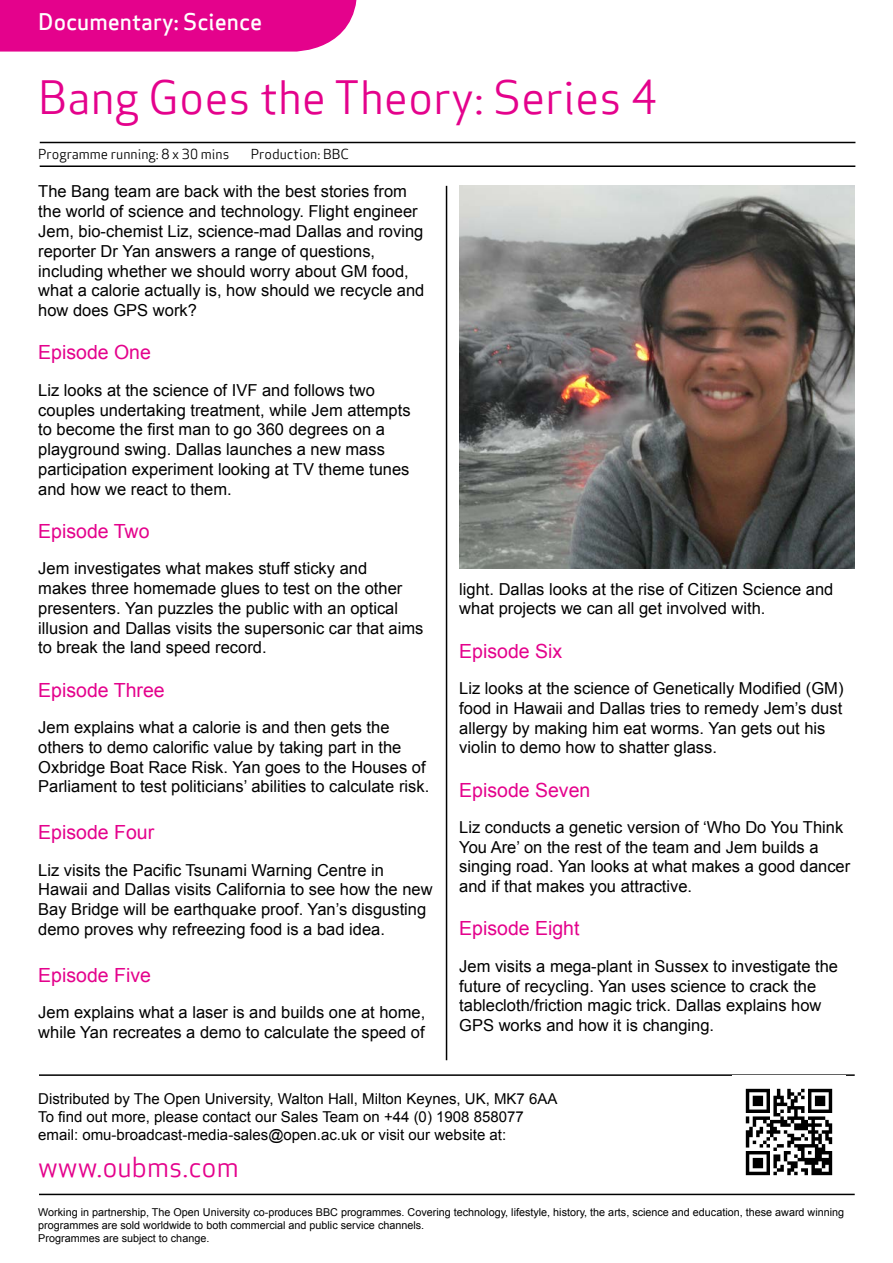
<style>
.page{position:relative;width:893px;height:1263px;background:#fff}
.page>*{position:absolute;margin:0;border:0;box-sizing:border-box;transform-origin:0 0}
.t1{font:45px "Apex Sans Book T";color:#e4028c}
.t2{font:27px "Apex Sans Book T";color:#e4028c}
.t3{font:22.5px "Apex Sans Medium T";color:#fff}
.t4{font:19.5px "Arial";color:#e4028c}
.t5{font:16.5px/19.8px "Arial";color:#000}
.t6{font:15px/18px "Arial";color:#000}
.t7{font:13.5px "Apex Sans Book T";color:#000}
.t8{font:10.8px/12.9px "Arial";color:#000}
</style>
<div class="page">
<div style="left:0;top:0;width:357px;height:52px;background:#e4028c"></div>
<hr style="left:40px;top:142px;width:815px;height:1px;background:#000">
<hr style="left:40px;top:165px;width:815px;height:2px;background:#000">
<hr style="left:39px;top:1074px;width:816px;height:2px;background:#000">
<hr style="left:39px;top:1194px;width:816px;height:1px;background:#000">
<hr style="left:446px;top:186px;width:1px;height:874px;background:#000">
<img style="left:459px;top:185px;width:396px;height:383px">
<img style="left:745px;top:1088px;width:88px;height:88px">
<h3 class="t3" style="left:38px;top:7px;width:226px">Documentary: Science</h3>
<h1 class="t1" style="left:38px;top:69px;width:621px">Bang Goes the Theory: Series 4</h1>
<p class="t7" style="left:38px;top:145px;width:193px">Programme running: 8 x 30 mins</p>
<p class="t7" style="left:251px;top:145px;width:100px">Production: BBC</p>
<p class="t5" style="left:38px;top:182px;width:388px">The Bang team are back with the best stories from the world of science and technology. Flight engineer Jem, bio-chemist Liz, science-mad Dallas and roving reporter Dr Yan answers a range of questions, including whether we should worry about GM food, what a calorie actually is, how should we recycle and how does GPS work?</p>
<p class="t4" style="left:38px;top:340px;width:114px">Episode One</p>
<p class="t5" style="left:38px;top:380px;width:374px">Liz looks at the science of IVF and follows two couples undertaking treatment, while Jem attempts to become the first man to go 360 degrees on a playground swing. Dallas launches a new mass participation experiment looking at TV theme tunes and how we react to them.</p>
<p class="t4" style="left:38px;top:518px;width:113px">Episode Two</p>
<p class="t5" style="left:38px;top:559px;width:387px">Jem investigates what makes stuff sticky and<br>makes three homemade glues to test on the other presenters. Yan puzzles the public with an optical illusion and Dallas visits the supersonic car that aims to break the land speed record.</p>
<p class="t4" style="left:38px;top:677px;width:128px">Episode Three</p>
<p class="t5" style="left:38px;top:717px;width:392px">Jem explains what a calorie is and then gets the others to demo calorific value by taking part in the Oxbridge Boat Race Risk. Yan goes to the Houses of Parliament to test politicians’ abilities to calculate risk.</p>
<p class="t4" style="left:38px;top:819px;width:117px">Episode Four</p>
<p class="t5" style="left:38px;top:860px;width:396px">Liz visits the Pacific Tsunami Warning Centre in Hawaii and Dallas visits California to see how the new Bay Bridge will be earthquake proof. Yan’s disgusting demo proves why refreezing food is a bad idea.</p>
<p class="t4" style="left:38px;top:962px;width:114px">Episode Five</p>
<p class="t5" style="left:38px;top:1002px;width:389px">Jem explains what a laser is and builds one at home, while Yan recreates a demo to calculate the speed of</p>
<p class="t5" style="left:459px;top:579px;width:376px">light. Dallas looks at the rise of Citizen Science and what projects we can all get involved with.</p>
<p class="t4" style="left:459px;top:638px;width:104px">Episode Six</p>
<p class="t5" style="left:459px;top:678px;width:386px">Liz looks at the science of Genetically Modified (GM) food in Hawaii and Dallas tries to remedy Jem’s dust allergy by making him eat worms. Yan gets out his violin to demo how to shatter glass.</p>
<p class="t4" style="left:459px;top:777px;width:133px">Episode Seven</p>
<p class="t5" style="left:459px;top:817px;width:393px">Liz conducts a genetic version of ‘Who Do You Think You Are’ on the rest of the team and Jem builds a singing road. Yan looks at what makes a good dancer and if that makes you attractive.</p>
<p class="t4" style="left:459px;top:916px;width:122px">Episode Eight</p>
<p class="t5" style="left:459px;top:956px;width:380px">Jem visits a mega-plant in Sussex to investigate the future of recycling. Yan uses science to crack the tablecloth/friction magic trick. Dallas explains how GPS works and how it is changing.</p>
<p class="t6" style="left:38px;top:1089px;width:521px">Distributed by The Open University, Walton Hall, Milton Keynes, UK, MK7 6AA<br>To find out more, please contact our Sales Team on +44 (0) 1908 858077 email: omu-broadcast-media-sales@open.ac.uk or visit our website at:</p>
<h2 class="t2" style="left:38px;top:1149px;width:202px">www.oubms.com</h2>
<p class="t8" style="left:38px;top:1205px;width:807px">Working in partnership, The Open University co-produces BBC programmes. Covering technology, lifestyle, history, the arts, science and education, these award winning programmes are sold worldwide to both commercial and public service channels.<br>Programmes are subject to change.</p>
</div>
